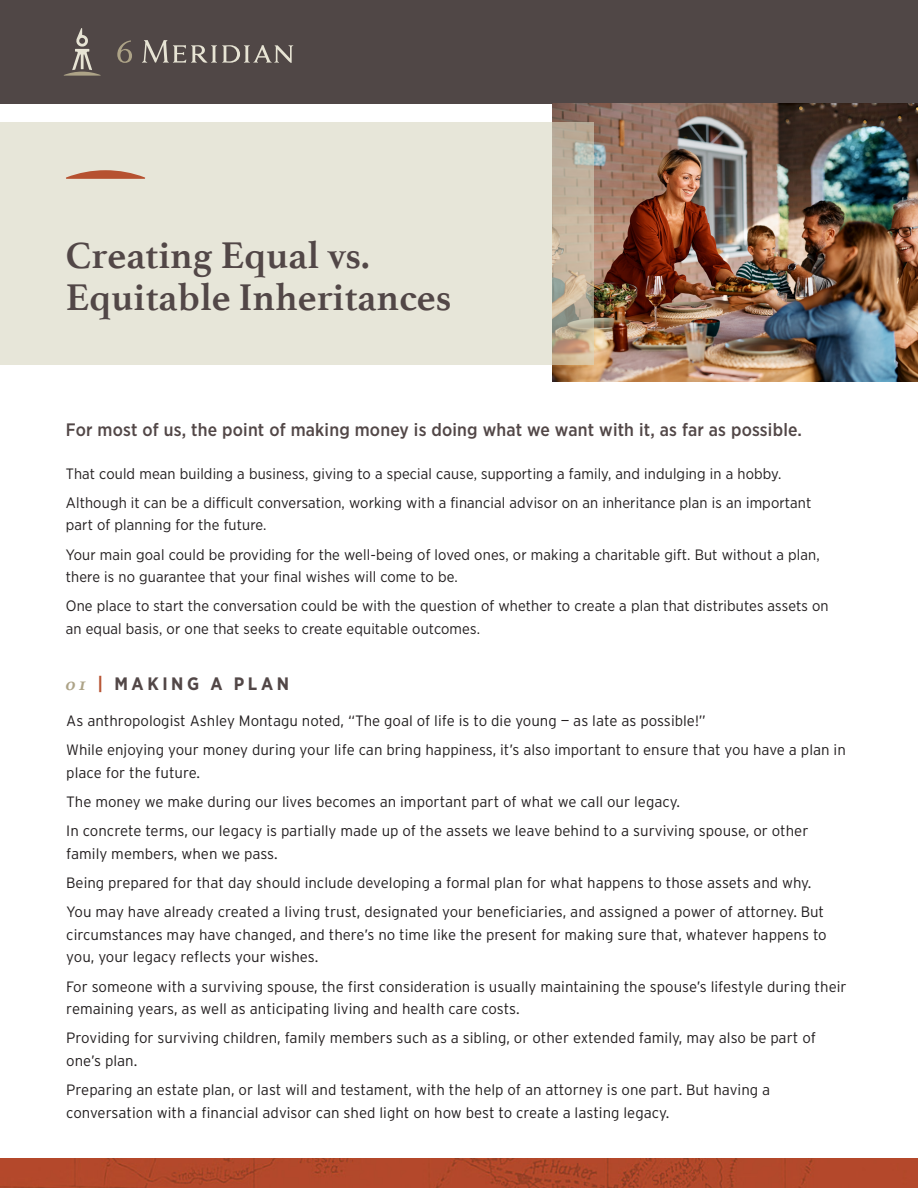
<style>
.page{position:relative;width:918px;height:1188px;background:#fff}
.page>*{position:absolute;margin:0;border:0;box-sizing:border-box;transform-origin:0 0}
.t1{font:700 39px/42px "Athelas";color:#524747}
.Intro_paragraph-NB{font:500 18px "Gotham Narrow";letter-spacing:.01em;color:#524747}
.t2{font:700 18px "Gotham Narrow";letter-spacing:.2em;color:#524747}
.Orange_Bullets{font:300 15px/22.5px "Interstate";color:#231f20}
.t3{font:15px/22.5px "Gotham Narrow";letter-spacing:.01em;color:#231f20}
.s1{font-family:"Athelas";font-style:italic;color:#ada387}
.s2{color:#b65130}
</style>
<div class="page">
<img style="left:0;top:1158px;width:918px;height:30px">
<div style="left:0;top:0;width:918px;height:104px;background:#504746"></div>
<svg style="left:64px;top:28px;width:37px;height:48px"></svg>
<svg style="left:117px;top:40px;width:15px;height:23px"></svg>
<svg style="left:142px;top:40px;width:151px;height:23px"></svg>
<img style="left:553px;top:104px;width:365px;height:277px">
<svg style="left:0;top:123px;width:594px;height:242px;background:#e4e2d4"></svg>
<svg style="left:66px;top:170px;width:79px;height:9px"></svg>
<p class="t1" style="left:66px;top:234px;width:387px">Creating Equal vs.<br>Equitable Inheritances</p>
<p class="Intro_paragraph-NB" style="left:66px;top:418px;width:738px">For most of us, the point of making money is doing what we want with it, as far as possible.</p>
<p class="t3" style="left:66px;top:462px;width:717px">That could mean building a business, giving to a special cause, supporting a family, and indulging in a hobby.</p>
<p class="t3" style="left:66px;top:491px;width:747px">Although it can be a difficult conversation, working with a financial advisor on an inheritance plan is an important part of planning for the future.</p>
<p class="t3" style="left:66px;top:543px;width:755px">Your main goal could be providing for the well-being of loved ones, or making a charitable gift. But without a plan, there is no guarantee that your final wishes will come to be.</p>
<p class="t3" style="left:66px;top:595px;width:764px">One place to start the conversation could be with the question of whether to create a plan that distributes assets on an equal basis, or one that seeks to create equitable outcomes.</p>
<p class="t2" style="left:66px;top:672px;width:224px"><span class="s1">01</span> <span class="s2">|</span> MAKING A PLAN</p>
<p class="Orange_Bullets" style="left:66px;top:709px;width:641px">As anthropologist Ashley Montagu noted, “The goal of life is to die young — as late as possible!”</p>
<p class="Orange_Bullets" style="left:66px;top:739px;width:781px">While enjoying your money during your life can bring happiness, it’s also important to ensure that you have a plan in place for the future.</p>
<p class="Orange_Bullets" style="left:66px;top:790px;width:615px">The money we make during our lives becomes an important part of what we call our legacy.</p>
<p class="Orange_Bullets" style="left:66px;top:820px;width:744px">In concrete terms, our legacy is partially made up of the assets we leave behind to a surviving spouse, or other family members, when we pass.</p>
<p class="Orange_Bullets" style="left:66px;top:871px;width:747px">Being prepared for that day should include developing a formal plan for what happens to those assets and why.</p>
<p class="Orange_Bullets" style="left:66px;top:901px;width:762px">You may have already created a living trust, designated your beneficiaries, and assigned a power of attorney. But circumstances may have changed, and there’s no time like the present for making sure that, whatever happens to you, your legacy reflects your wishes.</p>
<p class="Orange_Bullets" style="left:66px;top:975px;width:782px">For someone with a surviving spouse, the first consideration is usually maintaining the spouse’s lifestyle during their remaining years, as well as anticipating living and health care costs.</p>
<p class="Orange_Bullets" style="left:66px;top:1027px;width:751px">Providing for surviving children, family members such as a sibling, or other extended family, may also be part of one’s plan.</p>
<p class="Orange_Bullets" style="left:66px;top:1078px;width:705px">Preparing an estate plan, or last will and testament, with the help of an attorney is one part. But having a conversation with a financial advisor can shed light on how best to create a lasting legacy.</p>
</div>
